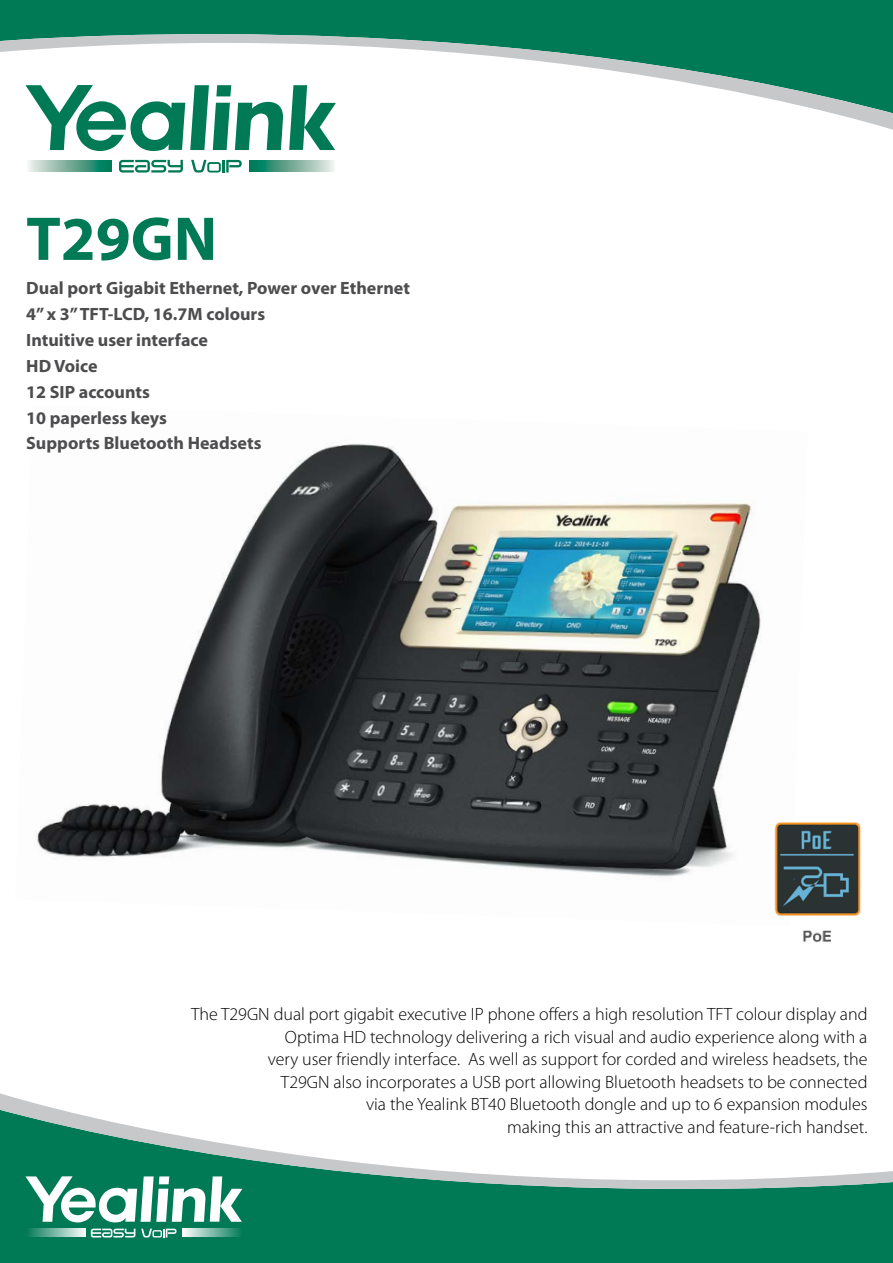
<style>
.page{position:relative;width:893px;height:1263px;background:#fff}
.page>*{position:absolute;margin:0;border:0;box-sizing:border-box;transform-origin:0 0}
.t1{font:700 62.4px "Myriad Pro";color:#007955}
.t2{font:300 17.85px/22.5px "Myriad Pro";color:#000;text-align:right}
.t3{font:700 17.85px/25.8px "Myriad Pro";color:#4d4d4f}
</style>
<div class="page">
<div style="left:0;top:1225px;width:893px;height:38px;background:#007955"></div>
<svg style="left:0;top:1093px;width:893px;height:132px"></svg>
<svg style="left:0;top:0;width:893px;height:130px"></svg>
<img style="left:37px;top:444px;width:724px;height:433px">
<svg style="left:91px;top:1228px;width:44px;height:9px"></svg>
<svg style="left:141px;top:1228px;width:36px;height:9px"></svg>
<svg style="left:26px;top:1229px;width:60px;height:8px"></svg>
<svg style="left:182px;top:1229px;width:60px;height:8px"></svg>
<svg style="left:26px;top:1176px;width:216px;height:46px"></svg>
<svg style="left:119px;top:160px;width:64px;height:13px"></svg>
<svg style="left:191px;top:160px;width:51px;height:13px"></svg>
<svg style="left:28px;top:160px;width:83px;height:12px"></svg>
<svg style="left:250px;top:160px;width:84px;height:12px"></svg>
<svg style="left:289px;top:85px;width:47px;height:65px"></svg>
<svg style="left:26px;top:85px;width:257px;height:66px"></svg>
<img style="left:774px;top:822px;width:87px;height:94px">
<img style="left:803px;top:930px;width:28px;height:13px">
<h1 class="t1" style="left:26px;top:198px;width:192px">T29GN</h1>
<p class="t3" style="left:26px;top:275px;width:385px">Dual port Gigabit Ethernet, Power over Ethernet<br>4” x 3” TFT-LCD, 16.7M colours<br>Intuitive user interface<br>HD Voice<br>12 SIP accounts<br>10 paperless keys<br>Supports Bluetooth Headsets</p>
<p class="t2" style="left:191px;top:1003px;width:678px">The T29GN dual port gigabit executive IP phone offers a high resolution TFT colour display and Optima HD technology delivering a rich visual and audio experience along with a<br>very user friendly interface. As well as support for corded and wireless headsets, the<br>T29GN also incorporates a USB port allowing Bluetooth headsets to be connected<br>via the Yealink BT40 Bluetooth dongle and up to 6 expansion modules<br>making this an attractive and feature-rich handset.</p>
</div>
